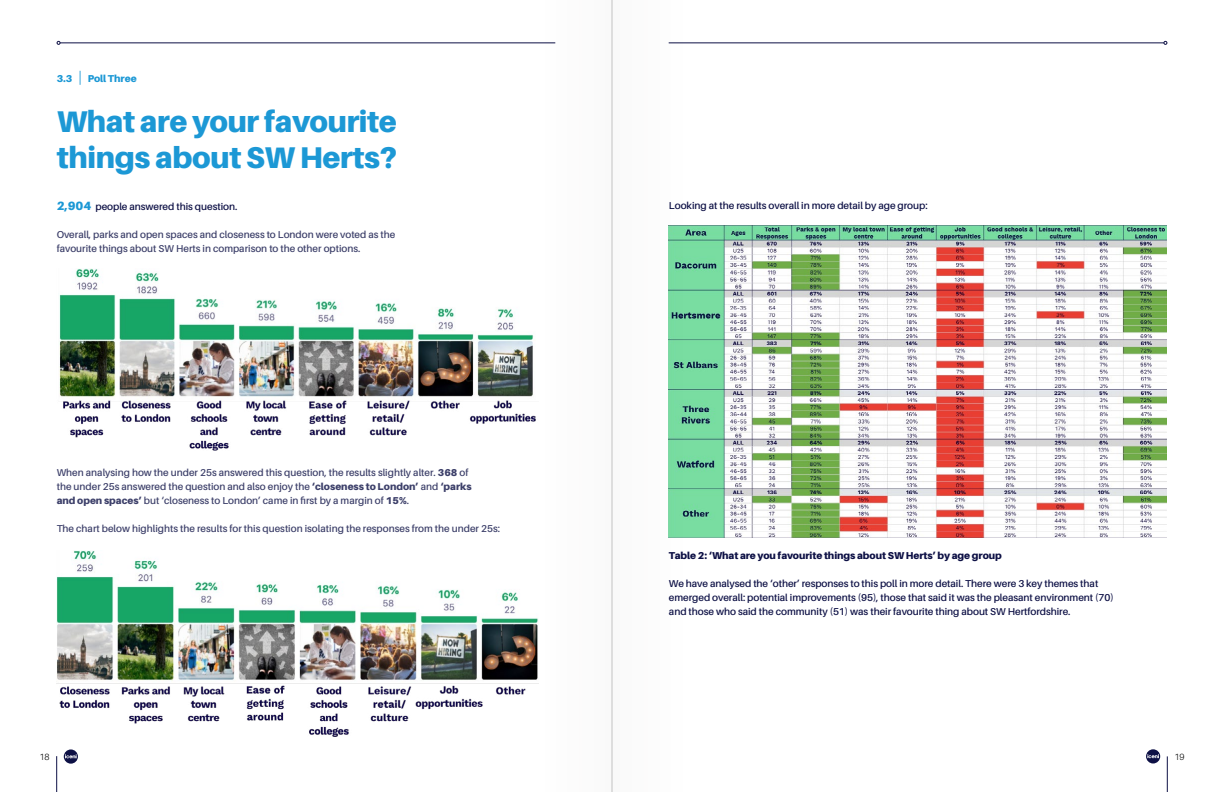
<style>
.page{position:relative;width:1224px;height:792px;background:#fff}
.page>*{position:absolute;margin:0;border:0;box-sizing:border-box;transform-origin:0 0}
.t1{font:900 30px/36px "Aileron";letter-spacing:-.01em;color:#1c98d5}
.t2{font:600 10px/14px "Aileron";color:#3d406a}
.t3{font:600 10px/14px "Aileron";letter-spacing:-.005em;color:#0d1045}
.t4{font:900 10px "Aileron";letter-spacing:-.005em;color:#0d1045}
.t5{font:900 10px "Aileron";letter-spacing:-.005em;color:#1c98d5}
.t6{font:300 9px "Aileron";color:#000}
.s1{font-weight:400;font-size:14px}
.s2{font-weight:900;font-size:12px;color:#1c98d5}
.s3{font-weight:900}
</style>
<div class="page">
<hr style="left:60px;top:43px;width:495px;height:1px;background:#0d1045">
<hr style="left:669px;top:43px;width:495px;height:1px;background:#0d1045">
<img style="left:57px;top:550px;width:481px;height:187px">
<img style="left:59px;top:269px;width:477px;height:181px">
<img style="left:686px;top:226px;width:481px;height:312px">
<hr style="left:57px;top:756px;width:1px;height:36px;background:#0d1045">
<svg style="left:64px;top:749px;width:14px;height:15px"></svg>
<hr style="left:1167px;top:756px;width:1px;height:36px;background:#0d1045">
<svg style="left:1146px;top:749px;width:14px;height:14px"></svg>
<svg style="left:668px;top:42px;width:18px;height:496px;fill:#79dca3"></svg>
<hr style="left:612px;top:0;width:1px;height:792px;background:#dadada">
<p class="t5" style="left:57px;top:72px;width:82px">3.3 <span class="s1">|</span> Poll Three</p>
<h1 class="t1" style="left:57px;top:103px;width:342px">What are your favourite things about SW Herts?</h1>
<p class="t3" style="left:57px;top:199px;width:182px"><span class="s2">2,904</span> people answered this question.</p>
<p class="t2" style="left:57px;top:227px;width:340px">Overall, parks and open spaces and closeness to London were voted as the favourite things about SW Herts in comparison to the other options.</p>
<p class="t2" style="left:57px;top:465px;width:417px">When analysing how the under 25s answered this question, the results slightly alter. <span class="s3">368</span> of the under 25s answered the question and also enjoy the <span class="s3">‘closeness to London’</span> and <span class="s3">‘parks and open spaces’</span> but ‘closeness to London’ came in first by a margin of <span class="s3">15%</span>.</p>
<p class="t2" style="left:57px;top:521px;width:445px">The chart below highlights the results for this question isolating the responses from the under 25s:</p>
<p class="t3" style="left:669px;top:199px;width:260px">Looking at the results overall in more detail by age group:</p>
<p class="t4" style="left:669px;top:550px;width:334px">Table 2: ‘What are you favourite things about SW Herts’ by age group</p>
<p class="t3" style="left:669px;top:577px;width:446px">We have analysed the ‘other’ responses to this poll in more detail. There were 3 key themes that emerged overall: potential improvements (95), those that said it was the pleasant environment (70) and those who said the community (51) was their favourite thing about SW Hertfordshire.</p>
<p class="t6" style="left:40px;top:752px;width:12px">18</p>
<p class="t6" style="left:1174px;top:752px;width:12px">19</p>
</div>
